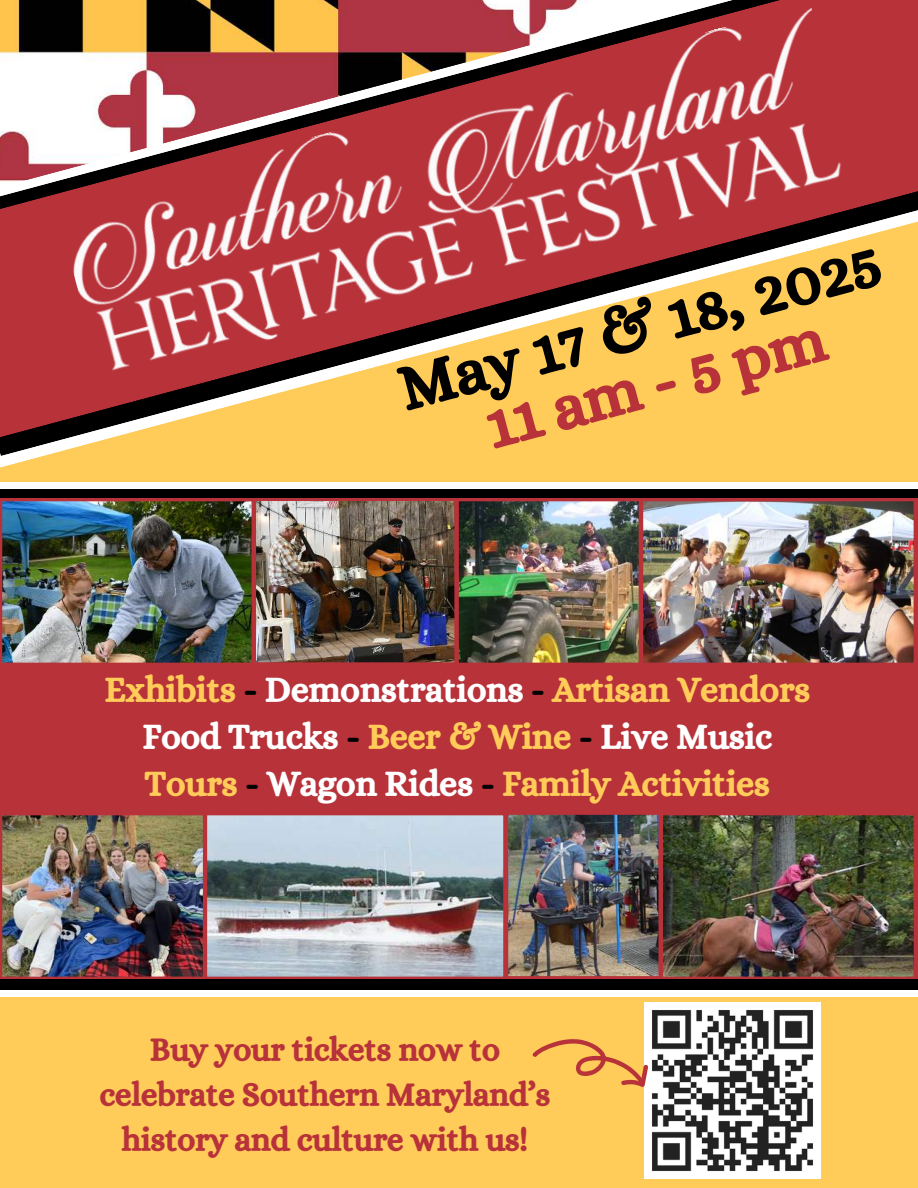
<style>
.page{position:relative;width:918px;height:1188px;background:#ffcc59}
.page>*{position:absolute;margin:0;border:0;box-sizing:border-box;transform-origin:0 0}
.t1{font:63.45px "CA Generated";color:#000}
.t2{font:63.45px "CA Generated";color:#b8323a}
.t3{font:35.4px/47px "CA Generated";color:#ffcc59;text-align:center}
.t4{font:32.7px/45px "CA Generated";color:#b8323a;text-align:center}
.s1{color:#000}
.s2{color:#fff}
</style>
<div class="page">
<div style="left:0;top:482px;width:918px;height:514px;background:#fff"></div>
<svg style="left:0;top:0;width:918px;height:456px"></svg>
<img style="left:55px;top:3px;width:803px;height:381px">
<div style="left:0;top:489px;width:918px;height:500px;background:#000"></div>
<div style="left:0;top:499px;width:918px;height:480px;background:#b8323a"></div>
<img style="left:2px;top:815px;width:201px;height:162px">
<img style="left:643px;top:501px;width:271px;height:162px">
<img style="left:207px;top:815px;width:297px;height:162px">
<img style="left:644px;top:1002px;width:176px;height:176px">
<svg style="left:532px;top:1038px;width:117px;height:49px"></svg>
<img style="left:2px;top:501px;width:637px;height:162px">
<img style="left:508px;top:814px;width:406px;height:163px">
<h1 class="t1" style="left:392px;top:356px;width:498px;rotate:-15deg">May 17 &amp; 18, 2025</h1>
<h1 class="t2" style="left:478px;top:394px;width:350px;rotate:-15deg">11 am - 5 pm</h1>
<p class="t3" style="left:105px;top:668px;width:707px">Exhibits <span class="s1">-</span> <span class="s2">Demonstrations</span> <span class="s1">-</span> Artisan Vendors<br><span class="s2">Food Trucks</span> <span class="s1">-</span> Beer &amp; Wine <span class="s1">-</span> <span class="s2">Live Music<br></span>Tours <span class="s1">-</span> <span class="s2">Wagon Rides</span> <span class="s1">-</span> Family Activities</p>
<p class="t4" style="left:100px;top:1029px;width:452px">Buy your tickets now to celebrate Southern Maryland’s history and culture with us!</p>
</div>
